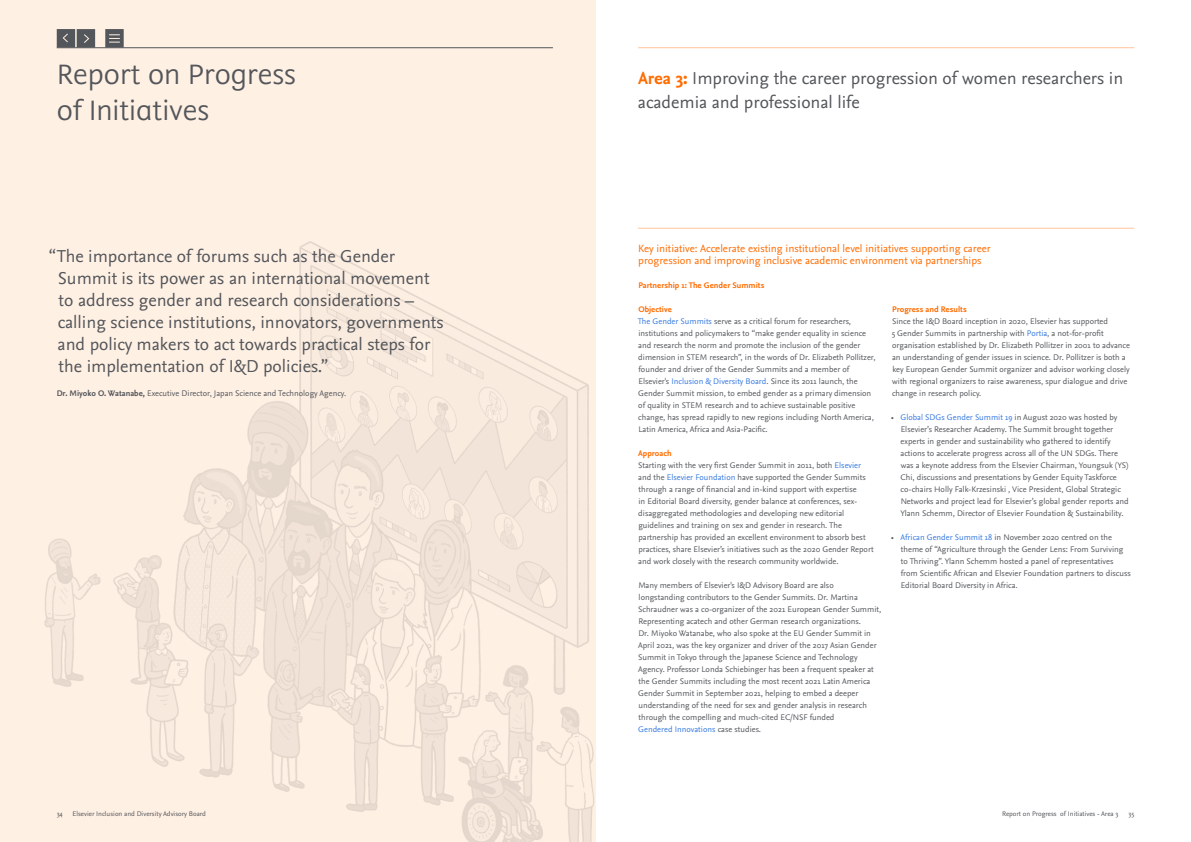
<style>
.page{position:relative;width:1191px;height:842px;background:#fff}
.page>*{position:absolute;margin:0;border:0;box-sizing:border-box;transform-origin:0 0}
.Headers{font:300 32px/36px "Elsevier Display";color:#53565a}
.QUOTE{font:18px/22px "Nexus Sans Pro";color:#53565a}
.Sub_Section_Headers{font:18px/24px "Nexus Sans Pro";color:#53565a}
.Headers-2{font:11px/12px "Nexus Sans Pro";color:#ff6c00}
.t1{font:8.5px/12px "Nexus Sans Pro";color:#53565a}
.t2{font:700 8.5px "Nexus Sans Pro";color:#ff6c00}
.t3{font:7px "Nexus Sans Pro";color:#53565a}
.s1{font-weight:700;color:#ff6c00}
.s2{color:#3679e0}
.s3{font-weight:700}
</style>
<div class="page">
<div style="left:0;top:0;width:595px;height:842px;background:#fff0e4"></div>
<img style="left:44px;top:241px;width:550px;height:601px">
<hr style="left:638px;top:228px;width:496px;height:1px;background:#ffc499">
<hr style="left:638px;top:47px;width:496px;height:1px;background:#ffc499">
<hr style="left:57px;top:47px;width:496px;height:1px;background:#53565a">
<svg style="left:57px;top:29px;width:38px;height:19px"></svg>
<svg style="left:105px;top:29px;width:19px;height:18px"></svg>
<p class="Headers" style="left:57px;top:56px;width:241px">Report on Progress of Initiatives</p>
<p class="Sub_Section_Headers" style="left:638px;top:65px;width:487px"><span class="s1">Area 3:</span> Improving the career progression of women researchers in academia and professional life</p>
<p class="QUOTE" style="left:58px;top:244px;width:387px;text-indent:-9px">“The importance of forums such as the Gender Summit is its power as an international movement to address gender and research considerations – calling science institutions, innovators, governments and policy makers to act towards practical steps for the implementation of I&amp;D policies.”</p>
<p class="Headers-2" style="left:638px;top:242px;width:354px">Key initiative: Accelerate existing institutional level initiatives supporting career progression and improving inclusive academic environment via partnerships</p>
<p class="t2" style="left:638px;top:279px;width:127px">Partnership 1: The Gender Summits</p>
<p class="t1" style="left:637px;top:303px;width:239px"><span class="s1">Objective<br></span><span class="s2">The Gender Summits</span> serve as a critical forum for researchers, institutions and policymakers to “make gender equality in science and research the norm and promote the inclusion of the gender dimension in STEM research”, in the words of Dr. Elizabeth Pollitzer, founder and driver of the Gender Summits and a member of Elsevier's <span class="s2">Inclusion &amp; Diversity Board</span>. Since its 2011 launch, the Gender Summit mission, to embed gender as a primary dimension of quality in STEM research and to achieve sustainable positive change, has spread rapidly to new regions including North America, Latin America, Africa and Asia-Pacific.</p>
<p class="t1" style="left:638px;top:447px;width:237px"><span class="s1">Approach<br></span>Starting with the very first Gender Summit in 2011, both <span class="s2">Elsevier </span>and the <span class="s2">Elsevier Foundation</span> have supported the Gender Summits through a range of financial and in-kind support with expertise<br>in Editorial Board diversity, gender balance at conferences, sex&shy;disaggregated methodologies and developing new editorial guidelines and training on sex and gender in research. The partnership has provided an excellent environment to absorb best practices, share Elsevier’s initiatives such as the 2020 Gender Report and work closely with the research community worldwide.</p>
<p class="t1" style="left:638px;top:579px;width:244px">Many members of Elsevier's I&amp;D Advisory Board are also longstanding contributors to the Gender Summits. Dr. Martina Schraudner was a co-organizer of the 2021 European Gender Summit, Representing acatech and other German research organizations.<br>Dr. Miyoko Watanabe, who also spoke at the EU Gender Summit in April 2021, was the key organizer and driver of the 2017 Asian Gender Summit in Tokyo through the Japanese Science and Technology Agency. Professor Londa Schiebinger has been a frequent speaker at the Gender Summits including the most recent 2021 Latin America Gender Summit in September 2021, helping to embed a deeper understanding of the need for sex and gender analysis in research through the compelling and much-cited EC/NSF funded<br><span class="s2">Gendered Innovations</span> case studies.</p>
<p class="t1" style="left:891px;top:303px;width:240px"><span class="s1">Progress and Results<br></span>Since the I&amp;D Board inception in 2020, Elsevier has supported<br>5 Gender Summits in partnership with <span class="s2">Portia</span>, a not-for-profit organisation established by Dr. Elizabeth Pollitzer in 2001 to advance an understanding of gender issues in science. Dr. Pollitzer is both a key European Gender Summit organizer and advisor working closely with regional organizers to raise awareness, spur dialogue and drive change in research policy.</p>
<p class="t1" style="left:900px;top:411px;width:230px;text-indent:-9px">• <span class="s2">Global SDGs Gender Summit 19</span> in August 2020 was hosted by Elsevier’s Researcher Academy. The Summit brought together experts in gender and sustainability who gathered to identify actions to accelerate progress across all of the UN SDGs. There was a keynote address from the Elsevier Chairman, Youngsuk (YS)<br>Chi, discussions and presentations by Gender Equity Taskforce co-chairs Holly Falk-Krzesinski , Vice President, Global Strategic Networks and project lead for Elsevier’s global gender reports and Ylann Schemm, Director of Elsevier Foundation &amp; Sustainability.</p>
<p class="t1" style="left:900px;top:531px;width:232px;text-indent:-9px">• <span class="s2">African Gender Summit 18</span> in November 2020 centred on the theme of “Agriculture through the Gender Lens: From Surviving to Thriving”. Ylann Schemm hosted a panel of representatives from Scientific African and Elsevier Foundation partners to discuss Editorial Board Diversity in Africa.</p>
<p class="t1" style="left:57px;top:387px;width:291px"><span class="s3">Dr. Miyoko O. Watanabe,</span> Executive Director, Japan Science and Technology Agency.</p>
<p class="t3" style="left:57px;top:808px;width:8px">34</p>
<p class="t3" style="left:73px;top:808px;width:135px">Elsevier Inclusion and Diversity Advisory Board</p>
<p class="t3" style="left:1002px;top:808px;width:118px">Report on Progress of Initiatives - Area 3</p>
<p class="t3" style="left:1128px;top:808px;width:7px">35</p>
</div>
